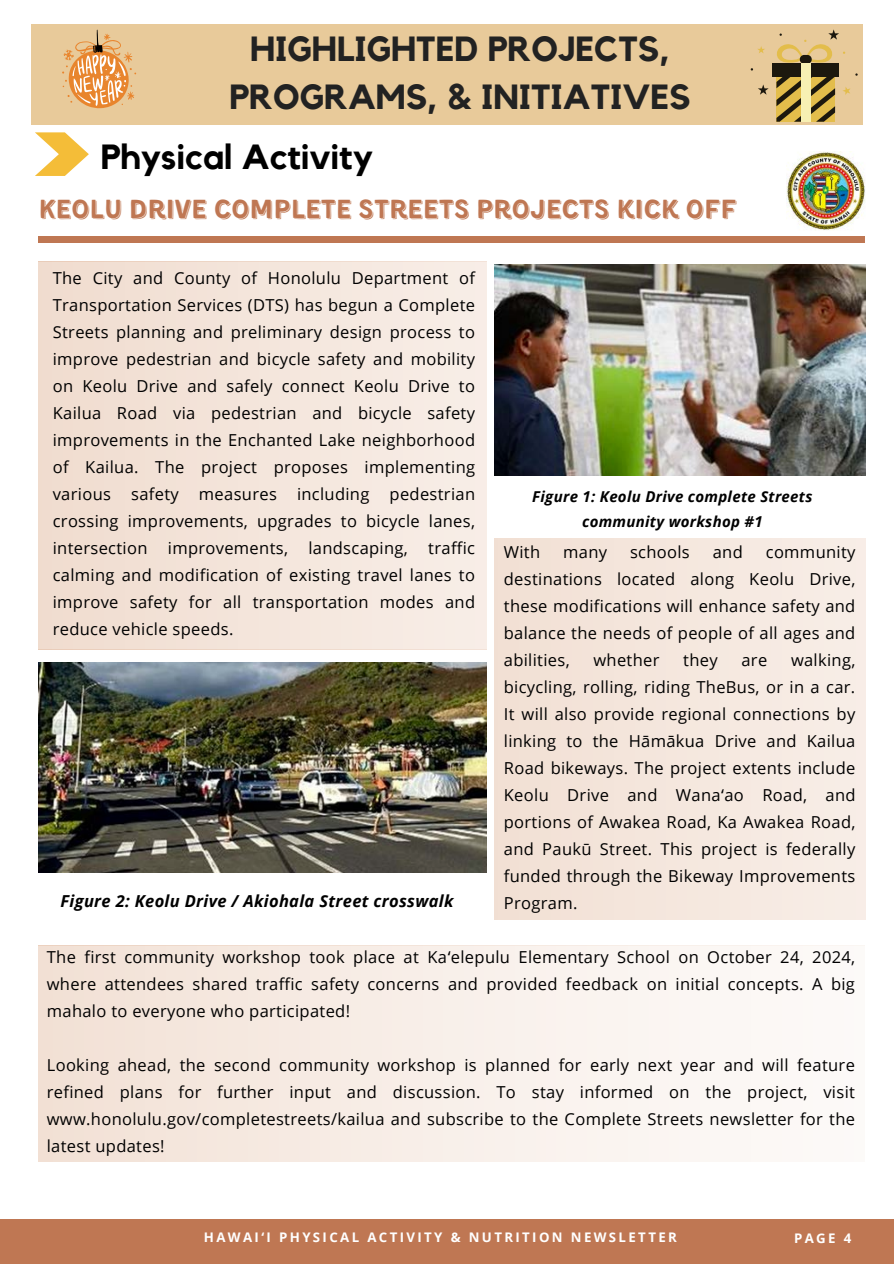
<style>
.page{position:relative;width:894px;height:1264px;background:#fff}
.page>*{position:absolute;margin:0;border:0;box-sizing:border-box;transform-origin:0 0}
.t1{font:700 34.8px/48.3px "Kollektif";color:#222;text-align:center}
.t2{font:700 34.8px "Kollektif";color:#000}
.t3{font:27px "Kent 4 F Shadowed";color:#bf7753}
.t4{font:16.5px/27px "Open Sans";letter-spacing:.02em;color:#000;text-align:justify}
.t5{font:italic 700 16.5px "Open Sans";letter-spacing:.02em;color:#000}
.t6{font:italic 700 15px/24.8px "Open Sans";letter-spacing:.02em;color:#000;text-align:center}
.t7{font:700 13.2px "Open Sans";letter-spacing:.18em;color:#fff}
.s1{font-family:"Noto Sans"}
</style>
<div class="page">
<div style="left:0;top:1219px;width:893px;height:44px;background:#bf7753"></div>
<svg style="left:35px;top:132px;width:54px;height:44px"></svg>
<div style="left:38px;top:237px;width:826px;height:5px;background:#bf7753"></div>
<div style="left:810px;top:24px;width:52px;height:100px;background:#e8ca9a"></div>
<div style="left:83px;top:24px;width:727px;height:100px;background:#e8ca9a"></div>
<div style="left:31px;top:24px;width:52px;height:100px;background:#e8ca9a"></div>
<svg style="left:38px;top:261px;width:448px;height:389px;background:#f3e5db"></svg>
<img style="left:494px;top:265px;width:371px;height:210px">
<svg style="left:494px;top:538px;width:371px;height:381px;background:#f4e6dd"></svg>
<img style="left:38px;top:662px;width:448px;height:210px">
<svg style="left:38px;top:945px;width:826px;height:216px;fill:#f8f0ea"></svg>
<img style="left:786px;top:152px;width:79px;height:78px">
<svg style="left:62px;top:29px;width:75px;height:80px"></svg>
<svg style="left:758px;top:84px;width:10px;height:11px"></svg>
<svg style="left:758px;top:46px;width:6px;height:7px"></svg>
<svg style="left:843px;top:87px;width:7px;height:8px"></svg>
<svg style="left:777px;top:29px;width:68px;height:35px"></svg>
<div style="left:772px;top:63px;width:66px;height:13px;background:#1c180e"></div>
<div style="left:800px;top:63px;width:10px;height:59px;background:#f7f0b3"></div>
<svg style="left:776px;top:73px;width:58px;height:49px"></svg>
<h5 class="t1" style="left:229px;top:26px;width:462px">HIGHLIGHTED PROJECTS,<br>PROGRAMS, &amp; INITIATIVES</h5>
<p class="t2" style="left:101px;top:140px;width:274px">Physical Activity</p>
<p class="t3" style="left:38px;top:197px;width:699px">KEOLU DRIVE COMPLETE STREETS PROJECTS KICK OFF</p>
<h1 class="t4" style="left:53px;top:264px;width:424px">The City and County of Honolulu Department of Transportation Services (DTS) has begun a Complete Streets planning and preliminary design process to improve pedestrian and bicycle safety and mobility on Keolu Drive and safely connect Keolu Drive to Kailua Road via pedestrian and bicycle safety improvements in the Enchanted Lake neighborhood of Kailua. The project proposes implementing various safety measures including pedestrian crossing improvements, upgrades to bicycle lanes, intersection improvements, landscaping, traffic calming and modification of existing travel lanes to improve safety for all transportation modes and reduce vehicle speeds.</h1>
<p class="t6" style="left:532px;top:484px;width:281px">Figure 1: Keolu Drive complete Streets community workshop #1</p>
<h2 class="t4" style="left:503px;top:538px;width:38px">With</h2>
<h2 class="t4" style="left:563px;top:538px;width:45px">many</h2>
<h2 class="t4" style="left:630px;top:538px;width:61px">schools</h2>
<h2 class="t4" style="left:712px;top:538px;width:32px">and</h2>
<h2 class="t4" style="left:503px;top:538px;width:353px;text-indent:262px">community destinations located along Keolu Drive, these modifications will enhance safety and balance the needs of people of all ages and abilities,</h2>
<h2 class="t4" style="left:503px;top:646px;width:353px;text-indent:287px">walking, bicycling, rolling, riding TheBus, or in a car.<br>It will also provide regional connections by linking to the Hāmākua Drive and Kailua Road bikeways. The project extents include Keolu Drive and Wana<span class="s1">ʻ</span>ao Road, and portions of Awakea Road, Ka Awakea Road, and Paukū Street. This project is federally funded through the Bikeway Improvements Program.</h2>
<p class="t4" style="left:47px;top:943px;width:809px">The first community workshop took place at Ka<span class="s1">ʻ</span>elepulu Elementary School on October 24, 2024, where attendees shared traffic safety concerns and provided feedback on initial concepts. A big mahalo to everyone who participated!</p>
<h3 class="t4" style="left:47px;top:1051px;width:809px">Looking ahead, the second community workshop is planned for early next year and will feature refined plans for further input and discussion. To stay informed on the project, visit www.honolulu.gov/completestreets/kailua and subscribe to the Complete Streets newsletter for the latest updates!</h3>
<h2 class="t4" style="left:593px;top:646px;width:68px">whether</h2>
<h2 class="t4" style="left:683px;top:646px;width:36px">they</h2>
<h2 class="t4" style="left:741px;top:646px;width:27px">are</h2>
<p class="t5" style="left:60px;top:889px;width:394px">Figure 2: Keolu Drive / Akiohala Street crosswalk</p>
<p class="t7" style="left:204px;top:1228px;width:474px">HAWAI‘I PHYSICAL ACTIVITY &amp; NUTRITION NEWSLETTER</p>
<p class="t7" style="left:793px;top:1229px;width:59px">PAGE 4</p>
</div>
